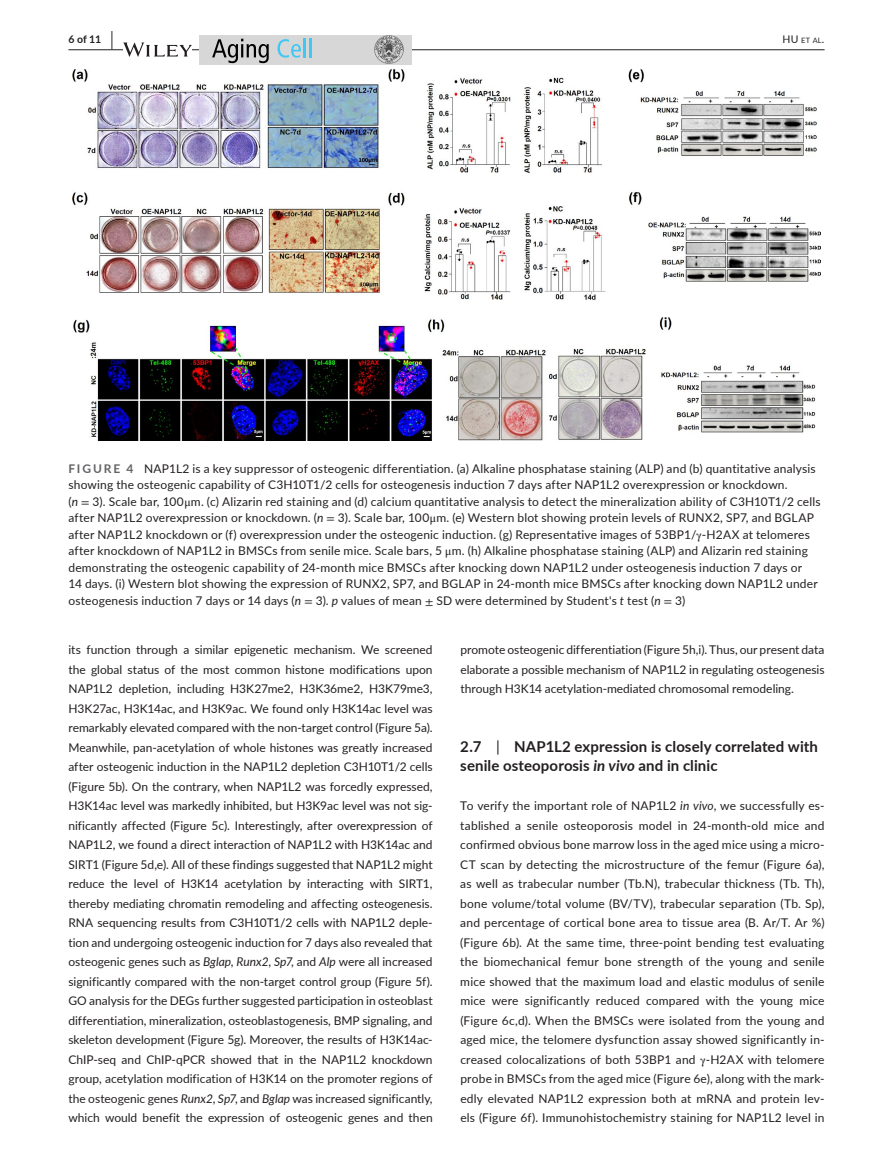
<style>
.page{position:relative;width:893px;height:1174px;background:#fff}
.page>*{position:absolute;margin:0;border:0;box-sizing:border-box;transform-origin:0 0}
.t1{font:700 15px/19.5px "Lato";letter-spacing:.005em;color:#231f20}
.t2{font:12px/19.5px "Lato";letter-spacing:.015em;color:#231f20;text-align:justify}
.t3{font:700 10.5px "Lato";color:#231f20}
.t4{font:7.35px "Lato";color:#231f20}
.s1{font-size:19.5px}
.s2{font-size:10.5px}
.s3{font-weight:700;color:#636366}
.s4{font-style:italic}
.s5{font-family:"STIX"}
.s6{font-weight:400}
</style>
<div class="page">
<hr style="left:68px;top:49px;width:756px;height:1px;background:#231f20">
<svg style="left:123px;top:42px;width:69px;height:15px"></svg>
<div style="left:200px;top:35px;width:212px;height:29px;background:#d7d7d7"></div>
<svg style="left:212px;top:39px;width:57px;height:24px"></svg>
<svg style="left:278px;top:38px;width:33px;height:20px"></svg>
<img style="left:375px;top:35px;width:28px;height:29px">
<img style="left:72px;top:69px;width:749px;height:371px">
<p class="t3" style="left:68px;top:31px;width:46px">6 of 11 <span class="s1">|</span></p>
<p class="t4" style="left:782px;top:35px;width:43px"><span class="s2">HU</span> et al<span class="s2">.</span></p>
<p class="t2" style="left:68px;top:459px;width:754px;line-height:16.5px;text-align:left"><span class="s3">FIGURE 4</span> NAP1L2 is a key suppressor of osteogenic differentiation. (a) Alkaline phosphatase staining (ALP) and (b) quantitative analysis showing the osteogenic capability of C3H10T1/2 cells for osteogenesis induction 7 days after NAP1L2 overexpression or knockdown.<br>(<span class="s4">n</span> <span class="s5">=</span> 3). Scale bar, 100<span class="s5">μ</span>m. (c) Alizarin red staining and (d) calcium quantitative analysis to detect the mineralization ability of C3H10T1/2 cells after NAP1L2 overexpression or knockdown. (<span class="s4">n</span> <span class="s5">=</span> 3). Scale bar, 100<span class="s5">μ</span>m. (e) Western blot showing protein levels of RUNX2, SP7, and BGLAP after NAP1L2 knockdown or (f) overexpression under the osteogenic induction. (g) Representative images of 53BP1/<span class="s5">γ</span>-H2AX at telomeres after knockdown of NAP1L2 in BMSCs from senile mice. Scale bars, 5 <span class="s5">μ</span>m. (h) Alkaline phosphatase staining (ALP) and Alizarin red staining demonstrating the osteogenic capability of 24-month mice BMSCs after knocking down NAP1L2 under osteogenesis induction 7 days or<br>14 days. (i) Western blot showing the expression of RUNX2, SP7, and BGLAP in 24-month mice BMSCs after knocking down NAP1L2 under osteogenesis induction 7 days or 14 days (<span class="s4">n</span> <span class="s5">=</span> 3). <span class="s4">p</span> values of mean <span class="s5">±</span> SD were determined by Student's <span class="s4">t</span> test (<span class="s4">n</span> <span class="s5">=</span> 3)</p>
<p class="t2" style="left:68px;top:639px;width:366px">its function through a similar epigenetic mechanism. We screened the global status of the most common histone modifications upon NAP1L2 depletion, including H3K27me2, H3K36me2, H3K79me3, H3K27ac, H3K14ac, and H3K9ac. We found only H3K14ac level was remarkably elevated compared with the non-target control (Figure 5a).<br>Meanwhile, pan-acetylation of whole histones was greatly increased after osteogenic induction in the NAP1L2 depletion C3H10T1/2 cells (Figure 5b). On the contrary, when NAP1L2 was forcedly expressed, H3K14ac level was markedly inhibited, but H3K9ac level was not sig&shy;nificantly affected (Figure 5c). Interestingly, after overexpression of NAP1L2, we found a direct interaction of NAP1L2 with H3K14ac and SIRT1 (Figure 5d,e). All of these findings suggested that NAP1L2 might reduce the level of H3K14 acetylation by interacting with SIRT1, thereby mediating chromatin remodeling and affecting osteogenesis.<br>RNA sequencing results from C3H10T1/2 cells with NAP1L2 deple&shy;tion and undergoing osteogenic induction for 7 days also revealed that osteogenic genes such as <span class="s4">Bglap</span>, <span class="s4">Runx2</span>, <span class="s4">Sp7</span>, and <span class="s4">Alp</span> were all increased significantly compared with the non-target control group (Figure 5f).<br>GO analysis for the DEGs further suggested participation in osteoblast differentiation, mineralization, osteoblastogenesis, BMP signaling, and skeleton development (Figure 5g). Moreover, the results of H3K14ac-ChIP-seq and ChIP-qPCR showed that in the NAP1L2 knockdown group, acetylation modification of H3K14 on the promoter regions of the osteogenic genes <span class="s4">Runx2</span>, <span class="s4">Sp7</span>, and <span class="s4">Bglap</span> was increased significantly, which would benefit the expression of osteogenic genes and then</p>
<p class="t2" style="left:460px;top:639px;width:366px">promote osteogenic differentiation (Figure 5h,i). Thus, our present data elaborate a possible mechanism of NAP1L2 in regulating osteogenesis through H3K14 acetylation-mediated chromosomal remodeling.</p>
<p class="t1" style="left:460px;top:736px;width:359px">2.7 <span class="s6">|</span> NAP1L2 expression is closely correlated with senile osteoporosis <span class="s4">in vivo</span> and in clinic</p>
<p class="t2" style="left:460px;top:795px;width:366px">To verify the important role of NAP1L2 <span class="s4">in vivo</span>, we successfully es&shy;tablished a senile osteoporosis model in 24-month-old mice and confirmed obvious bone marrow loss in the aged mice using a micro-CT scan by detecting the microstructure of the femur (Figure 6a), as well as trabecular number (Tb.N), trabecular thickness (Tb. Th), bone volume/total volume (BV/TV), trabecular separation (Tb. Sp), and percentage of cortical bone area to tissue area (B. Ar/T. Ar %) (Figure 6b). At the same time, three-point bending test evaluating the biomechanical femur bone strength of the young and senile mice showed that the maximum load and elastic modulus of senile mice were significantly reduced compared with the young mice (Figure 6c,d). When the BMSCs were isolated from the young and aged mice, the telomere dysfunction assay showed significantly in&shy;creased colocalizations of both 53BP1 and <span class="s5">γ</span>-H2AX with telomere probe in BMSCs from the aged mice (Figure 6e), along with the mark&shy;edly elevated NAP1L2 expression both at mRNA and protein lev&shy;els (Figure 6f). Immunohistochemistry staining for NAP1L2 level in</p>
</div>
